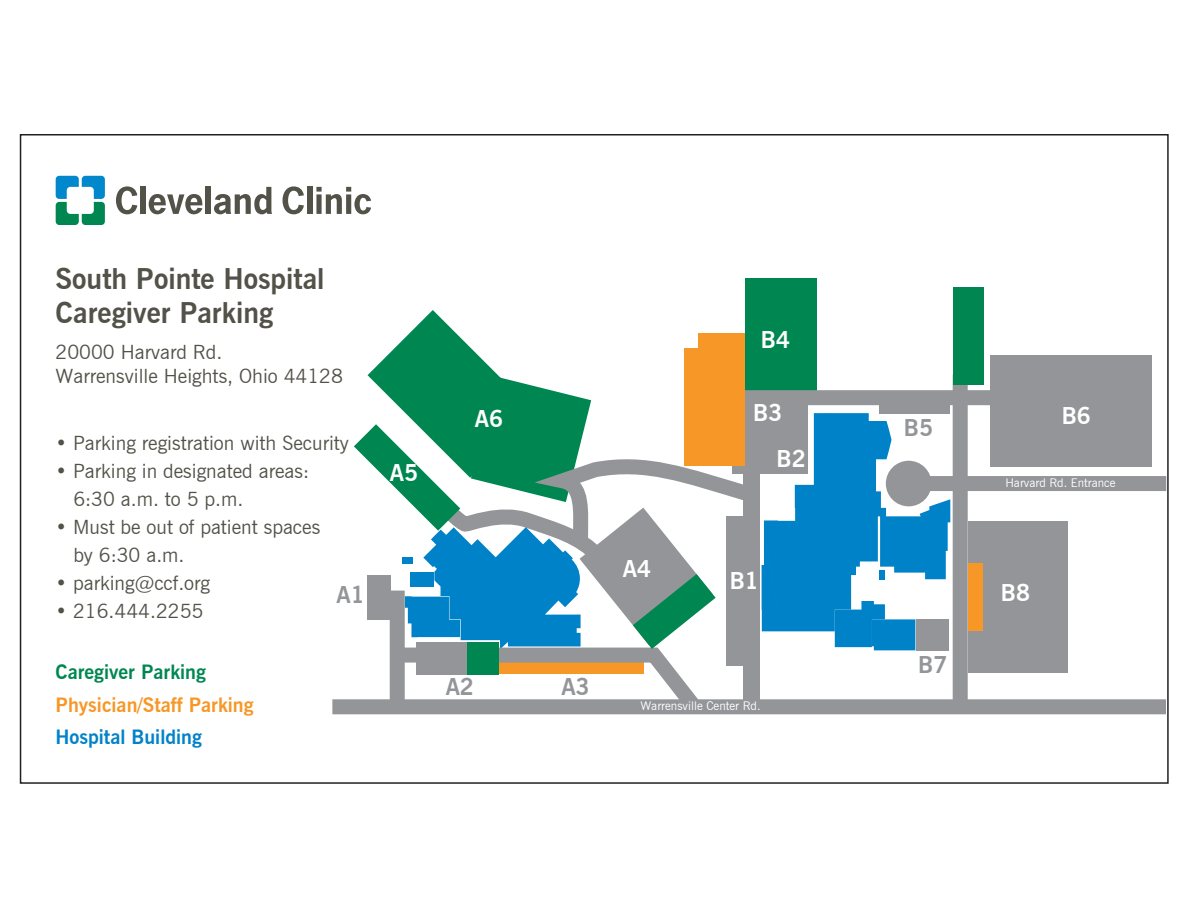
<style>
.page{position:relative;width:1188px;height:918px;background:#fff}
.page>*{position:absolute;margin:0;border:0;box-sizing:border-box;transform-origin:0 0}
.t1{font:700 28.5px/34.2px "News Gothic BT";color:#535249}
.t2{font:700 23.1px/45.9px "News Gothic BT";color:#fff}
.t3{font:700 23.1px "News Gothic BT";color:#939598}
.t4{font:19.65px/28.2px "News Gothic BT";color:#535249}
.t5{font:700 19.65px "News Gothic BT";color:#f79727}
.t6{font:700 19.65px "News Gothic BT";color:#008751}
.t7{font:700 19.65px "News Gothic BT";color:#0082c8}
.t8{font:12px "News Gothic BT";color:#fff}
</style>
<div class="page">
<div style="left:745px;top:278px;width:72px;height:118px;background:#008751"></div>
<div style="left:968px;top:521px;width:99px;height:151px;background:#939598"></div>
<div style="left:744px;top:390px;width:256px;height:15px;background:#939598"></div>
<div style="left:953px;top:375px;width:15px;height:332px;background:#939598"></div>
<div style="left:909px;top:476px;width:257px;height:15px;background:#939598"></div>
<div style="left:332px;top:699px;width:834px;height:15px;background:#939598"></div>
<svg style="left:56px;top:176px;width:49px;height:49px"></svg>
<svg style="left:116px;top:186px;width:21px;height:28px"></svg>
<div style="left:140px;top:187px;width:6px;height:27px;background:#535249"></div>
<svg style="left:149px;top:194px;width:54px;height:20px"></svg>
<div style="left:206px;top:187px;width:5px;height:27px;background:#535249"></div>
<svg style="left:283px;top:186px;width:21px;height:28px"></svg>
<div style="left:307px;top:187px;width:5px;height:27px;background:#535249"></div>
<svg style="left:316px;top:187px;width:55px;height:27px"></svg>
<svg style="left:214px;top:187px;width:58px;height:27px"></svg>
<div style="left:990px;top:355px;width:162px;height:112px;background:#939598"></div>
<div style="left:968px;top:563px;width:15px;height:68px;background:#f79727"></div>
<svg style="left:354px;top:310px;width:596px;height:405px"></svg>
<div style="left:416px;top:642px;width:83px;height:32px;background:#939598"></div>
<div style="left:467px;top:642px;width:32px;height:32px;background:#008751"></div>
<div style="left:954px;top:287px;width:30px;height:97px;background:#008751"></div>
<h1 class="t1" style="left:56px;top:261px;width:271px">South Pointe Hospital<br>Caregiver Parking</h1>
<p class="t4" style="left:56px;top:340px;width:289px;line-height:23.5px">20000 Harvard Rd.<br>Warrensville Heights, Ohio 44128</p>
<p class="t4" style="left:56px;top:428px;width:295px">• Parking registration with Security</p>
<p class="t4" style="left:73px;top:457px;width:237px;text-indent:-18px">• Parking in designated areas:<br>6:30 a.m. to 5 p.m.</p>
<p class="t4" style="left:73px;top:513px;width:248px;text-indent:-18px">• Must be out of patient spaces by 6:30 a.m.</p>
<p class="t4" style="left:56px;top:569px;width:156px">• parking@ccf.org</p>
<p class="t4" style="left:56px;top:597px;width:149px">• 216.444.2255</p>
<p class="t3" style="left:336px;top:581px;width:30px">A1</p>
<p class="t6" style="left:56px;top:660px;width:152px">Caregiver Parking</p>
<p class="t5" style="left:56px;top:693px;width:200px">Physician/Staff Parking</p>
<p class="t7" style="left:56px;top:725px;width:148px">Hospital Building</p>
<p class="t2" style="left:390px;top:450px;width:30px">A5</p>
<p class="t2" style="left:475px;top:396px;width:30px">A6</p>
<p class="t3" style="left:446px;top:672px;width:30px">A2</p>
<p class="t3" style="left:562px;top:672px;width:30px">A3</p>
<p class="t2" style="left:761px;top:316px;width:31px">B4</p>
<p class="t2" style="left:623px;top:546px;width:30px">A4</p>
<p class="t2" style="left:777px;top:390px;width:31px;text-indent:-23px">B3<br>B2</p>
<p class="t2" style="left:730px;top:558px;width:31px">B1</p>
<p class="t8" style="left:640px;top:699px;width:122px">Warrensville Center Rd.</p>
<p class="t3" style="left:904px;top:413px;width:31px">B5</p>
<p class="t3" style="left:918px;top:651px;width:31px">B7</p>
<p class="t2" style="left:1062px;top:393px;width:31px">B6</p>
<p class="t8" style="left:1005px;top:476px;width:112px">Harvard Rd. Entrance</p>
<p class="t2" style="left:1001px;top:570px;width:31px">B8</p>
</div>
